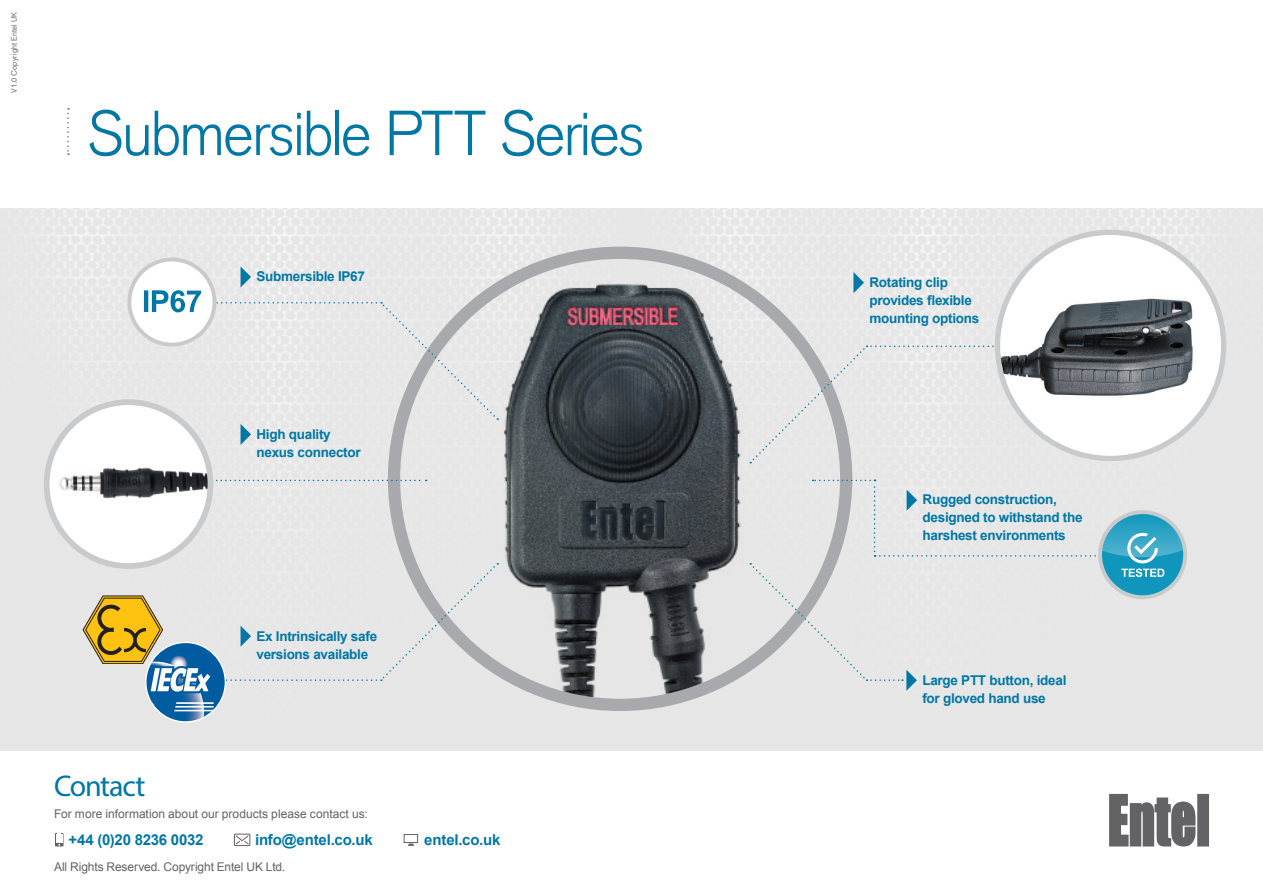
<style>
.page{position:relative;width:1263px;height:893px;background:#fff}
.page>*{position:absolute;margin:0;border:0;box-sizing:border-box;transform-origin:0 0}
.t1{font:300 62.4px "Akzidenz Grotesk CE";letter-spacing:-.025em;color:#0077a5;scale:.96 1}
.Headline_1{font:30px "Myriad Pro";letter-spacing:-.04em;color:#0077a5}
.t2{font:700 15px "Arial";letter-spacing:-.015em;color:#0077a5}
.t3{font:700 13.5px/18px "Arial";letter-spacing:-.02em;color:#0077a5}
.body{font:12px "Arial";color:#636366}
.t4{font:7.8px "Akzidenz Grotesk CE";letter-spacing:.02em;color:#6c6d70;scale:.96 1}
</style>
<div class="page">
<div style="left:0;top:208px;width:1263px;height:542px;background:#e6e6e6"></div>
<svg style="left:853px;top:272px;width:11px;height:21px"></svg>
<svg style="left:67px;top:108px;width:2px;height:47px"></svg>
<img style="left:401px;top:253px;width:443px;height:448px">
<svg style="left:213px;top:480px;width:214px;height:1px"></svg>
<svg style="left:83px;top:563px;width:415px;height:118px;background:#e0dcd1"></svg>
<svg style="left:750px;top:346px;width:331px;height:117px;background:#e3e4e4"></svg>
<img style="left:997px;top:240px;width:226px;height:208px">
<div style="left:995px;top:230px;width:231px;height:231px;border:5px solid #c9cacc;border-radius:50%"></div>
<svg style="left:129px;top:259px;width:85px;height:86px"></svg>
<div style="left:127px;top:258px;width:89px;height:89px;border:4px solid #c9cacc;border-radius:50%"></div>
<svg style="left:144px;top:266px;width:354px;height:179px;background:#e2e4e5"></svg>
<img style="left:47px;top:402px;width:163px;height:164px;border-radius:82px">
<div style="left:44px;top:399px;width:169px;height:170px;border:6px solid #c9cacc;border-radius:50%"></div>
<img style="left:146px;top:642px;width:79px;height:80px">
<div style="left:145px;top:642px;width:81px;height:81px;border:1px solid #fff;border-radius:50%"></div>
<svg style="left:750px;top:480px;width:433px;height:211px;background:#d9e0e2"></svg>
<svg style="left:1109px;top:794px;width:100px;height:52px"></svg>
<div style="left:234px;top:834px;width:16px;height:12px;border:1px solid #646263"></div>
<svg style="left:235px;top:835px;width:14px;height:10px"></svg>
<svg style="left:55px;top:833px;width:9px;height:13px"></svg>
<div style="left:56px;top:835px;width:7px;height:8px;background:#fff"></div>
<div style="left:404px;top:834px;width:14px;height:9px;border:1px solid #646263"></div>
<svg style="left:408px;top:843px;width:6px;height:3px"></svg>
<p class="t4" style="left:9px;top:93px;width:86px;rotate:-90deg">V1.0 Copyright Entel UK</p>
<p class="t1" style="left:87px;top:93px;width:582px">Submersible PTT Series</p>
<p class="t3" style="left:256px;top:268px;width:110px">Submersible IP67</p>
<p class="t3" style="left:256px;top:425px;width:106px">High quality nexus connector</p>
<p class="t3" style="left:256px;top:627px;width:122px">Ex Intrinsically safe versions available</p>
<p class="Headline_1" style="left:54px;top:767px;width:93px">Contact</p>
<p class="body" style="left:54px;top:806px;width:315px">For more information about our products please contact us:</p>
<p class="t2" style="left:68px;top:829px;width:137px">+44 (0)20 8236 0032</p>
<p class="t2" style="left:255px;top:829px;width:119px">info@entel.co.uk</p>
<p class="t2" style="left:424px;top:829px;width:78px">entel.co.uk</p>
<p class="body" style="left:54px;top:859px;width:233px">All Rights Reserved. Copyright Entel UK Ltd.</p>
<p class="t3" style="left:869px;top:273px;width:111px">Rotating clip provides flexible mounting options</p>
<p class="t3" style="left:922px;top:490px;width:162px">Rugged construction, designed to withstand the harshest environments</p>
<p class="t3" style="left:922px;top:671px;width:146px">Large PTT button, ideal for gloved hand use</p>
</div>
